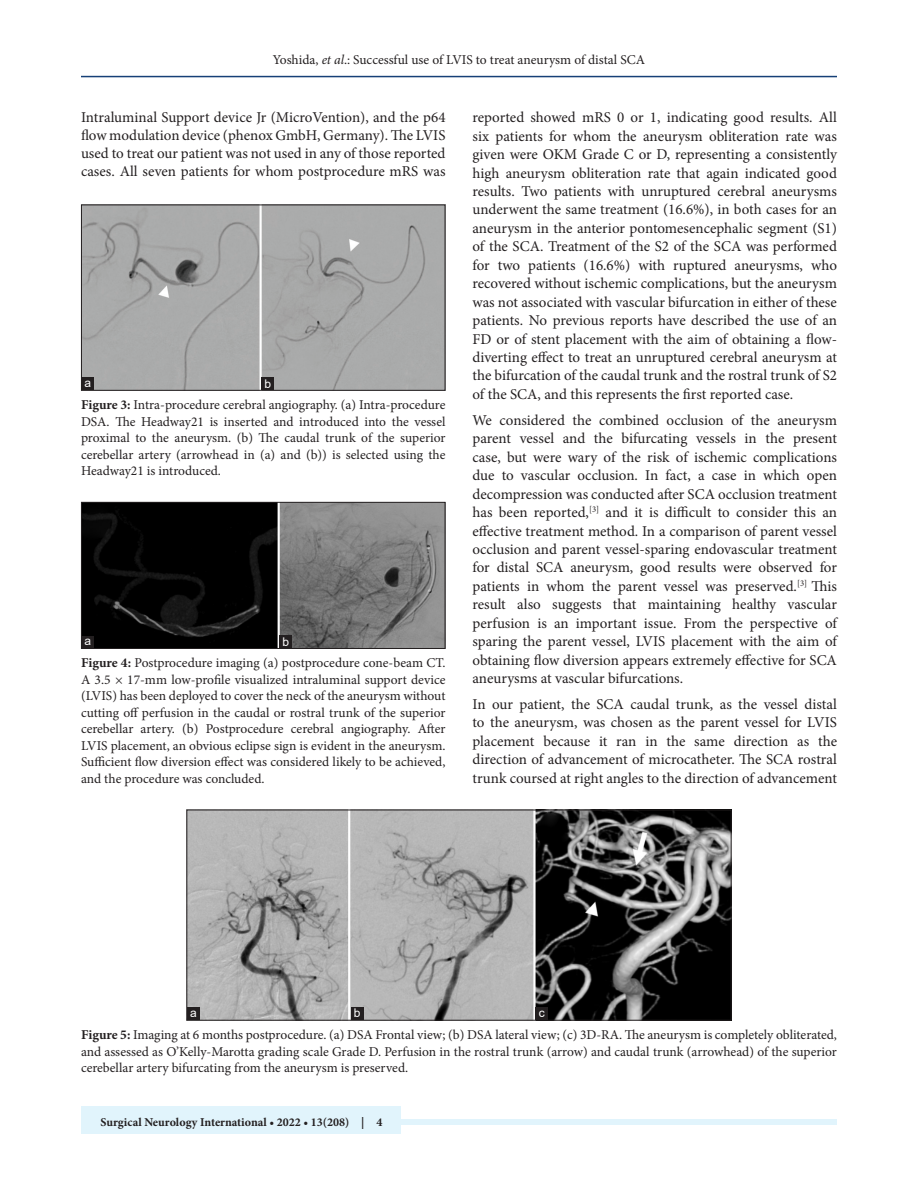
<style>
.page{position:relative;width:918px;height:1188px;background:#fff}
.page>*{position:absolute;margin:0;border:0;box-sizing:border-box;transform-origin:0 0}
.TX{font:15px/18.5px "Minion Pro";color:#231f20;text-align:justify}
.FGC{font:13.5px/16.5px "Minion Pro";color:#231f20;text-align:justify}
.t1{font:700 12px "Minion Pro";color:#231f20}
.LABEL{font:12px "Arial";color:#fff}
.s1{font-style:italic}
.s2{font-weight:700}
</style>
<div class="page">
<hr style="left:81px;top:76px;width:756px;height:1px;background:#164077">
<div style="left:81px;top:1119px;width:756px;height:6px;background:#e1f4fc"></div>
<div style="left:81px;top:1106px;width:319px;height:28px;background:#e1f4fc"></div>
<img style="left:83px;top:207px;width:360px;height:182px">
<div style="left:81px;top:205px;width:364px;height:186px;border:1px solid #231f20"></div>
<div style="left:82px;top:377px;width:12px;height:13px;background:#231f20"></div>
<div style="left:261px;top:377px;width:13px;height:13px;background:#231f20"></div>
<img style="left:83px;top:504px;width:360px;height:143px">
<div style="left:81px;top:502px;width:364px;height:147px;border:1px solid #231f20"></div>
<div style="left:81px;top:636px;width:13px;height:12px;background:#231f20"></div>
<div style="left:279px;top:636px;width:13px;height:12px;background:#231f20"></div>
<img style="left:189px;top:812px;width:540px;height:206px">
<div style="left:187px;top:810px;width:544px;height:210px;border:1px solid #231f20"></div>
<div style="left:187px;top:1007px;width:13px;height:13px;background:#231f20"></div>
<div style="left:351px;top:1007px;width:12px;height:13px;background:#231f20"></div>
<div style="left:535px;top:1007px;width:13px;height:13px;background:#231f20"></div>
<p class="FGC" style="left:273px;top:51px;width:374px">Yoshida, <span class="s1">et al</span>.: Successful use of LVIS to treat aneurysm of distal SCA</p>
<p class="TX" style="left:81px;top:109px;width:366px;line-height:18px">Intraluminal Support device Jr (MicroVention), and the p64 flow modulation device (phenox GmbH, Germany). The LVIS used to treat our patient was not used in any of those reported cases. All seven patients for whom postprocedure mRS was</p>
<p class="TX" style="left:472px;top:108px;width:366px">reported showed mRS 0 or 1, indicating good results. All six patients for whom the aneurysm obliteration rate was given were OKM Grade C or D, representing a consistently high aneurysm obliteration rate that again indicated good results. Two patients with unruptured cerebral aneurysms underwent the same treatment (16.6%), in both cases for an aneurysm in the anterior pontomesencephalic segment (S1) of the SCA. Treatment of the S2 of the SCA was performed for two patients (16.6%) with ruptured aneurysms, who recovered without ischemic complications, but the aneurysm was not associated with vascular bifurcation in either of these patients. No previous reports have described the use of an FD or of stent placement with the aim of obtaining a flow&shy;diverting effect to treat an unruptured cerebral aneurysm at the bifurcation of the caudal trunk and the rostral trunk of S2 of the SCA, and this represents the first reported case.</p>
<p class="TX" style="left:472px;top:411px;width:366px">We considered the combined occlusion of the aneurysm parent vessel and the bifurcating vessels in the present case, but were wary of the risk of ischemic complications due to vascular occlusion. In fact, a case in which open decompression was conducted after SCA occlusion treatment has been reported,<sup>[3]</sup> and it is difficult to consider this an effective treatment method. In a comparison of parent vessel occlusion and parent vessel-sparing endovascular treatment for distal SCA aneurysm, good results were observed for patients in whom the parent vessel was preserved.<sup>[3]</sup> This result also suggests that maintaining healthy vascular perfusion is an important issue. From the perspective of sparing the parent vessel, LVIS placement with the aim of obtaining flow diversion appears extremely effective for SCA aneurysms at vascular bifurcations.</p>
<p class="TX" style="left:472px;top:695px;width:366px">In our patient, the SCA caudal trunk, as the vessel distal to the aneurysm, was chosen as the parent vessel for LVIS placement because it ran in the same direction as the direction of advancement of microcatheter. The SCA rostral trunk coursed at right angles to the direction of advancement</p>
<p class="LABEL" style="left:85px;top:375px;width:8px">a</p>
<p class="LABEL" style="left:264px;top:376px;width:8px">b</p>
<p class="FGC" style="left:81px;top:397px;width:366px"><span class="s2">Figure 3:</span> Intra-procedure cerebral angiography. (a) Intra-procedure DSA. The Headway21 is inserted and introduced into the vessel proximal to the aneurysm. (b) The caudal trunk of the superior cerebellar artery (arrowhead in (a) and (b)) is selected using the Headway21 is introduced.</p>
<p class="LABEL" style="left:85px;top:633px;width:8px">a</p>
<p class="LABEL" style="left:283px;top:634px;width:8px">b</p>
<p class="FGC" style="left:81px;top:655px;width:366px"><span class="s2">Figure 4:</span> Postprocedure imaging (a) postprocedure cone-beam CT.<br>A 3.5 × 17-mm low-profile visualized intraluminal support device (LVIS) has been deployed to cover the neck of the aneurysm without cutting off perfusion in the caudal or rostral trunk of the superior cerebellar artery. (b) Postprocedure cerebral angiography. After LVIS placement, an obvious eclipse sign is evident in the aneurysm.<br>Sufficient flow diversion effect was considered likely to be achieved, and the procedure was concluded.</p>
<p class="LABEL" style="left:190px;top:1004px;width:8px">a</p>
<p class="LABEL" style="left:354px;top:1005px;width:8px">b</p>
<p class="LABEL" style="left:539px;top:1005px;width:7px">c</p>
<p class="FGC" style="left:81px;top:1027px;width:758px"><span class="s2">Figure 5:</span> Imaging at 6 months postprocedure. (a) DSA Frontal view; (b) DSA lateral view; (c) 3D-RA. The aneurysm is completely obliterated, and assessed as O’Kelly-Marotta grading scale Grade D. Perfusion in the rostral trunk (arrow) and caudal trunk (arrowhead) of the superior cerebellar artery bifurcating from the aneurysm is preserved.</p>
<p class="t1" style="left:100px;top:1113px;width:284px">Surgical Neurology International • 2022 • 13(208) | 4</p>
</div>
